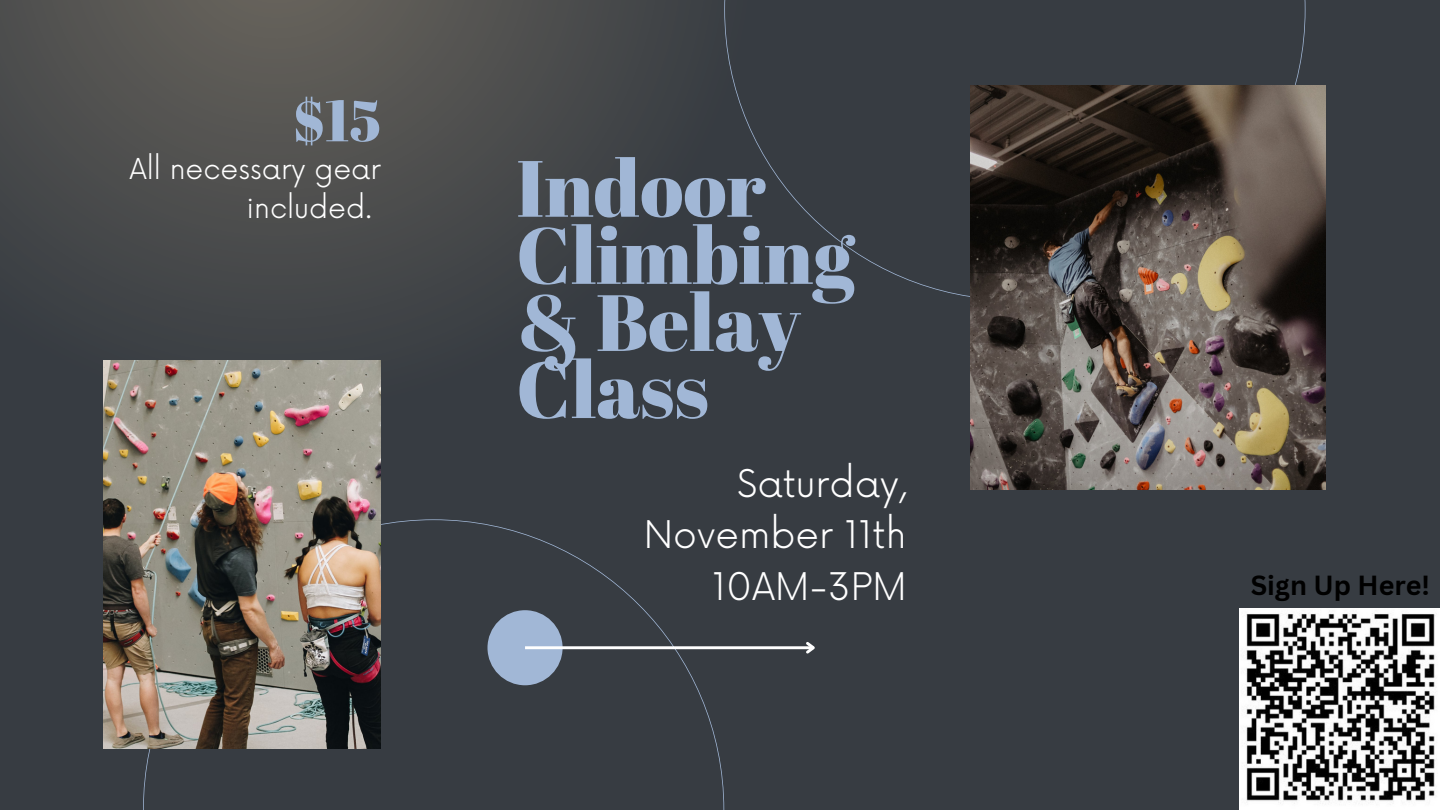
<style>
.page{position:relative;width:1440px;height:810px;background:#373c42}
.page>*{position:absolute;margin:0;border:0;box-sizing:border-box;transform-origin:0 0}
.t1{font:79.5px/67.1px "Abril Fatface";color:#a1b7d6}
.t2{font:58px "Abril Fatface";color:#a1b7d6}
.t3{font:300 37.1px/51.4px "Now";color:#fff;text-align:right}
.t4{font:300 28.1px/38.8px "Now";color:#fff}
.t5{font:700 26.9px "Canva Sans";color:#000}
</style>
<div class="page">
<svg style="left:143px;top:519px;width:581px;height:291px"></svg>
<svg style="left:0;top:0;width:655px;height:319px;fill:#4b4c4d"></svg>
<svg style="left:724px;top:0;width:582px;height:297px"></svg>
<img style="left:103px;top:360px;width:278px;height:389px">
<img style="left:970px;top:85px;width:356px;height:404px">
<div style="left:487px;top:610px;width:76px;height:75px;background:#a1b7d6;border-radius:50%"></div>
<hr style="left:525px;top:646px;width:288px;height:3px;background:#fff">
<svg style="left:803px;top:642px;width:12px;height:12px"></svg>
<img style="left:1240px;top:609px;width:200px;height:201px">
<p class="t2" style="left:292px;top:80px;width:90px">$15</p>
<p class="t4" style="left:246px;top:151px;width:136px;text-indent:-117px">All necessary gear included.</p>
<p class="t1" style="left:516px;top:153px;width:340px">Indoor<br>Climbing &amp; Belay<br>Class</p>
<p class="t3" style="left:644px;top:460px;width:264px">Saturday,<br>November 11th<br>10AM-3PM</p>
<p class="t5" style="left:1251px;top:567px;width:181px">Sign Up Here!</p>
</div>
